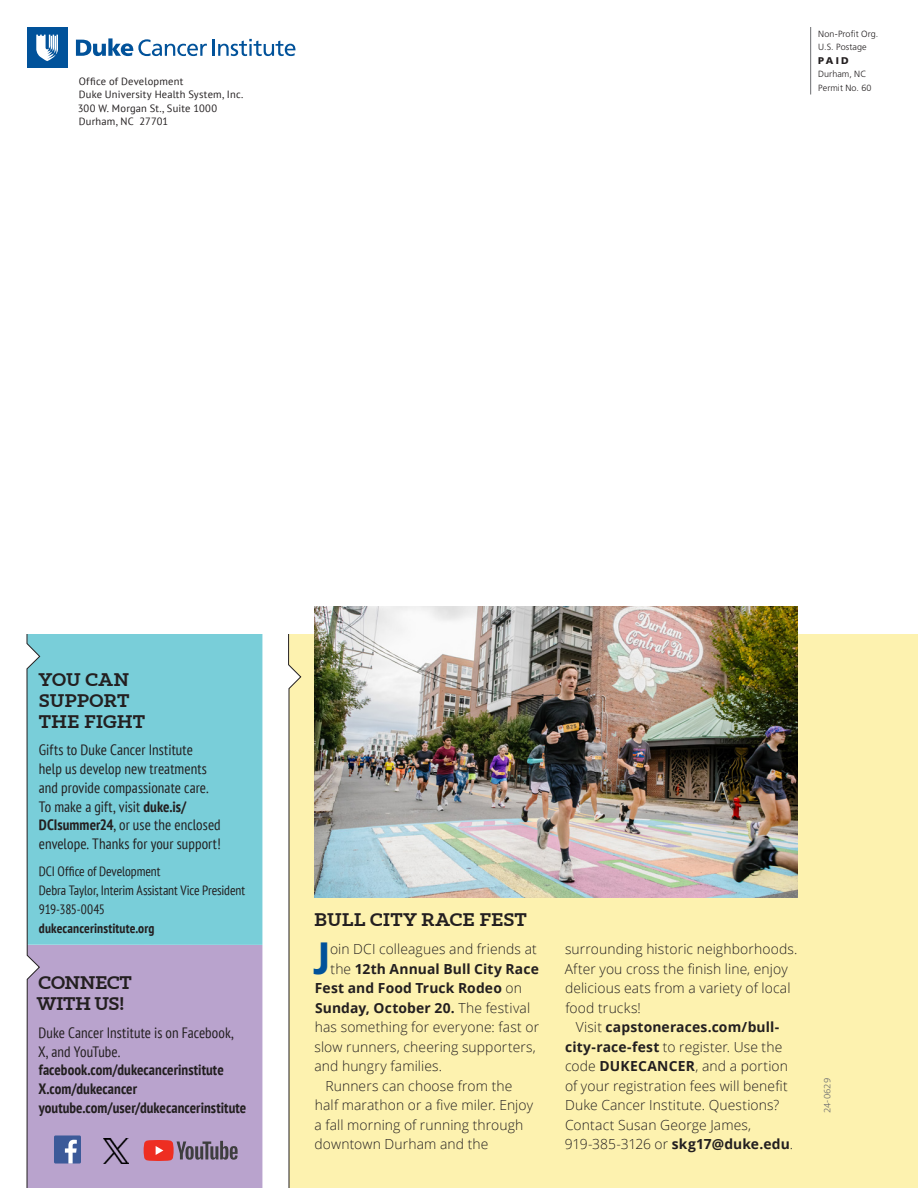
<style>
.page{position:relative;width:918px;height:1188px;background:#fff}
.page>*{position:absolute;margin:0;border:0;box-sizing:border-box;transform-origin:0 0}
.t1{font:700 45.15px "Frutiger LT Pro";color:#01529a}
.t2{font:700 21px/21px "Klinic Slab";letter-spacing:-.01em;color:#231f20}
.t3{font:condensed 15px/18.8px "PT Sans";letter-spacing:.005em;color:#231f20}
.t4{font:700 condensed 15px "PT Sans";letter-spacing:.005em;color:#231f20}
.t5{font:300 13.8px/19.5px "Open Sans";letter-spacing:.01em;color:#231f20}
.t6{font:700 13.8px "Open Sans";letter-spacing:.01em;color:#231f20}
.t7{font:condensed 13.5px/18.8px "PT Sans";letter-spacing:-.005em;color:#231f20}
.t8{font:700 condensed 13.5px "PT Sans";letter-spacing:.01em;color:#231f20}
.t9{font:10.5px "PT Sans";letter-spacing:.02em;color:#231f20}
.t10{font:300 9.75px "The Sans B W3";letter-spacing:-.015em;color:#6c6d70}
.t11{font:900 9.75px "Frutiger LT Pro";color:#231f20}
.t12{font:300 9px "Frutiger LT Pro";letter-spacing:.01em;color:#231f20}
.s1{font-weight:700}
.s2{font-weight:300}
</style>
<div class="page">
<hr style="left:810px;top:27px;width:1px;height:67px;background:#6c6d70">
<svg style="left:76px;top:38px;width:131px;height:18px"></svg>
<svg style="left:213px;top:39px;width:83px;height:17px"></svg>
<div style="left:27px;top:27px;width:40px;height:41px;background:#01529a"></div>
<svg style="left:36px;top:35px;width:22px;height:26px"></svg>
<div style="left:289px;top:630px;width:629px;height:558px;background:#fdf2af"></div>
<div style="left:27px;top:945px;width:235px;height:243px;background:#b9a3cd"></div>
<div style="left:27px;top:627px;width:235px;height:318px;background:#79ced9"></div>
<svg style="left:27px;top:633px;width:13px;height:555px"></svg>
<div style="left:54px;top:1135px;width:27px;height:29px;background:#3c5a99;border-radius:2px"></div>
<img style="left:104px;top:1138px;width:24px;height:25px">
<svg style="left:144px;top:1140px;width:94px;height:21px"></svg>
<svg style="left:65px;top:1140px;width:12px;height:24px"></svg>
<svg style="left:288px;top:633px;width:13px;height:555px"></svg>
<div style="left:10px;top:483px;width:908px;height:150px;background:#fff"></div>
<img style="left:315px;top:607px;width:482px;height:291px">
<p class="t9" style="left:79px;top:74px;width:106px">Office of Development</p>
<p class="t9" style="left:79px;top:88px;width:166px">Duke University Health System, Inc.</p>
<p class="t9" style="left:78px;top:101px;width:141px">300 W. Morgan St., Suite 1000</p>
<p class="t9" style="left:79px;top:115px;width:91px">Durham, NC 27701</p>
<p class="t12" style="left:818px;top:28px;width:62px">Non-Profit Org.</p>
<p class="t12" style="left:818px;top:42px;width:50px">U.S. Postage</p>
<p class="t11" style="left:818px;top:55px;width:32px">PAID</p>
<p class="t12" style="left:818px;top:69px;width:50px">Durham, NC</p>
<p class="t12" style="left:818px;top:82px;width:55px">Permit No. 60</p>
<p class="t2" style="left:39px;top:668px;width:108px">YOU CAN<br>SUPPORT<br>THE FIGHT</p>
<p class="t3" style="left:39px;top:740px;width:183px">Gifts to Duke Cancer Institute<br>help us develop new treatments and provide compassionate care.<br>To make a gift, visit <span class="s1">duke.is/<br>DCIsummer24</span>, or use the enclosed envelope. Thanks for your support!</p>
<p class="t7" style="left:39px;top:862px;width:208px">DCI Office of Development<br>Debra Taylor, Interim Assistant Vice President<br>919-385-0045</p>
<p class="t8" style="left:39px;top:919px;width:117px">dukecancerinstitute.org</p>
<p class="t2" style="left:37px;top:972px;width:97px">CONNECT<br>WITH US!</p>
<p class="t3" style="left:38px;top:1023px;width:197px">Duke Cancer Institute is on Facebook,<br>X, and YouTube.</p>
<p class="t4" style="left:39px;top:1060px;width:186px">facebook.com/dukecancerinstitute</p>
<p class="t4" style="left:38px;top:1079px;width:100px">X.com/dukecancer</p>
<p class="t4" style="left:39px;top:1098px;width:209px">youtube.com/user/dukecancerinstitute</p>
<p class="t2" style="left:314px;top:908px;width:214px">BULL CITY RACE FEST</p>
<p class="t1" style="left:313px;top:931px;width:19px">J</p>
<p class="t5" style="left:330px;top:939px;width:208px">oin DCI colleagues and friends at</p>
<p class="t6" style="left:330px;top:959px;width:210px"><span class="s2">the</span> 12th Annual Bull City Race</p>
<p class="t6" style="left:315px;top:979px;width:209px">Fest and Food Truck Rodeo <span class="s2">on</span></p>
<p class="t6" style="left:315px;top:998px;width:217px">Sunday, October 20. <span class="s2">The festival</span></p>
<p class="t5" style="left:315px;top:1017px;width:226px">has something for everyone: fast or</p>
<p class="t5" style="left:314px;top:1037px;width:223px">slow runners, cheering supporters,</p>
<p class="t5" style="left:314px;top:1056px;width:129px">and hungry families.</p>
<p class="t5" style="left:314px;top:1076px;width:220px;text-indent:11px">Runners can choose from the half marathon or a five miler. Enjoy a fall morning of running through downtown Durham and the</p>
<p class="t5" style="left:565px;top:939px;width:234px">surrounding historic neighborhoods.<br>After you cross the finish line, enjoy delicious eats from a variety of local food trucks!</p>
<p class="t5" style="left:565px;top:1017px;width:230px;text-indent:11px">Visit <span class="s1">capstoneraces.com/bull&shy;city-race-fest</span> to register. Use the code <span class="s1">DUKECANCER</span>, and a portion of your registration fees will benefit Duke Cancer Institute. Questions?<br>Contact Susan George James, 919-385-3126 or <span class="s1">skg17@duke.edu</span>.</p>
<p class="t10" style="left:821px;top:1113px;width:37px;rotate:-90deg">24-0629</p>
</div>
